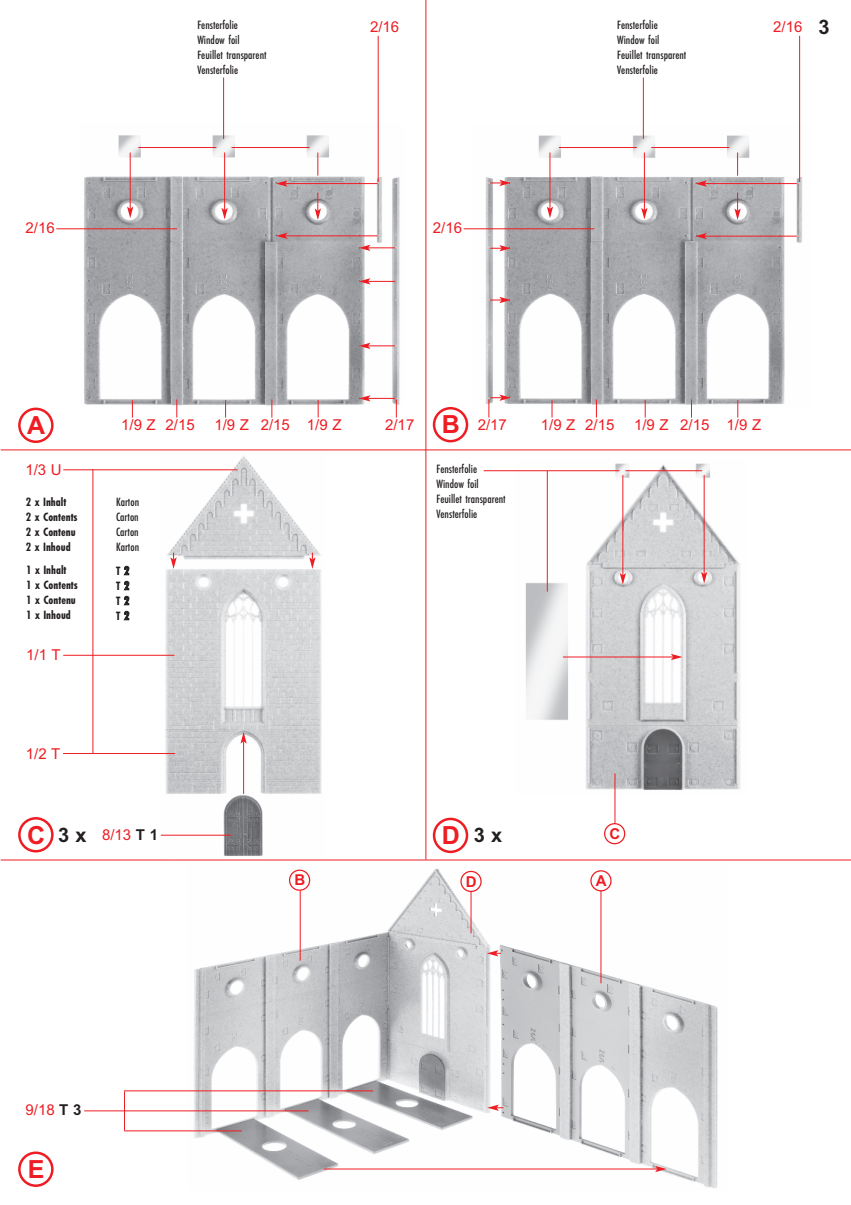
<style>
.page{position:relative;width:851px;height:1205px;background:#fff}
.page>*{position:absolute;margin:0;border:0;box-sizing:border-box;transform-origin:0 0}
.t1{font:700 25px "Arial";color:#ee1d23}
.t2{font:700 20px "Arial";color:#231f20}
.t3{font:15px "Arial";color:#ee1d23}
.t4{font:700 15px "Arial";color:#ee1d23}
.t5{font:12.5px/15px "Futura EF Medium Con";color:#231f20}
.t6{font:12.5px "Futura EF Bold Con";color:#231f20}
.s1{font-weight:700;color:#231f20}
</style>
<div class="page">
<img style="left:472px;top:126px;width:330px;height:282px">
<hr style="left:425px;top:0;width:1px;height:859px;background:#ee1d23">
<hr style="left:1px;top:450px;width:849px;height:1px;background:#ee1d23">
<hr style="left:1px;top:860px;width:849px;height:1px;background:#ee1d23">
<img style="left:81px;top:123px;width:319px;height:284px">
<img style="left:515px;top:463px;width:226px;height:333px">
<img style="left:160px;top:456px;width:162px;height:400px">
<img style="left:188px;top:868px;width:530px;height:320px">
<svg style="left:18px;top:408px;width:36px;height:35px"></svg>
<svg style="left:490px;top:180px;width:21px;height:6px"></svg>
<svg style="left:490px;top:245px;width:21px;height:6px"></svg>
<svg style="left:490px;top:297px;width:21px;height:6px"></svg>
<hr style="left:223px;top:78px;width:1px;height:61px;background:#ee1d23">
<hr style="left:378px;top:36px;width:1px;height:146px;background:#ee1d23">
<hr style="left:799px;top:36px;width:1px;height:146px;background:#ee1d23">
<svg style="left:225px;top:400px;width:1px;height:18px"></svg>
<svg style="left:132px;top:400px;width:1px;height:18px"></svg>
<svg style="left:318px;top:400px;width:1px;height:18px"></svg>
<svg style="left:488px;top:395px;width:23px;height:23px"></svg>
<svg style="left:176px;top:399px;width:1px;height:19px"></svg>
<svg style="left:271px;top:399px;width:1px;height:19px"></svg>
<svg style="left:359px;top:245px;width:36px;height:6px"></svg>
<svg style="left:359px;top:278px;width:36px;height:6px"></svg>
<svg style="left:359px;top:395px;width:38px;height:23px"></svg>
<svg style="left:359px;top:343px;width:36px;height:6px"></svg>
<hr style="left:285px;top:235px;width:92px;height:1px;background:#ee1d23">
<svg style="left:276px;top:233px;width:11px;height:6px"></svg>
<hr style="left:285px;top:183px;width:92px;height:1px;background:#ee1d23">
<svg style="left:276px;top:180px;width:11px;height:7px"></svg>
<hr style="left:224px;top:153px;width:1px;height:57px;background:#ee1d23">
<svg style="left:221px;top:208px;width:7px;height:11px"></svg>
<hr style="left:563px;top:657px;width:110px;height:1px;background:#ee1d23">
<svg style="left:670px;top:654px;width:12px;height:6px"></svg>
<hr style="left:622px;top:475px;width:1px;height:100px;background:#ee1d23">
<svg style="left:619px;top:573px;width:7px;height:11px"></svg>
<hr style="left:703px;top:475px;width:1px;height:99px;background:#ee1d23">
<svg style="left:701px;top:572px;width:6px;height:11px"></svg>
<svg style="left:170px;top:553px;width:7px;height:16px"></svg>
<hr style="left:243px;top:741px;width:1px;height:53px;background:#ee1d23">
<svg style="left:240px;top:732px;width:7px;height:11px"></svg>
<svg style="left:486px;top:950px;width:15px;height:6px"></svg>
<svg style="left:487px;top:1104px;width:16px;height:7px"></svg>
<hr style="left:324px;top:1168px;width:333px;height:1px;background:#ee1d23">
<svg style="left:655px;top:1166px;width:11px;height:6px"></svg>
<svg style="left:309px;top:553px;width:6px;height:16px"></svg>
<hr style="left:130px;top:153px;width:1px;height:56px;background:#ee1d23">
<svg style="left:127px;top:207px;width:6px;height:11px"></svg>
<svg style="left:314px;top:193px;width:7px;height:27px"></svg>
<svg style="left:317px;top:153px;width:1px;height:23px"></svg>
<hr style="left:138px;top:147px;width:78px;height:1px;background:#ee1d23">
<hr style="left:56px;top:228px;width:121px;height:1px;background:#ee1d23">
<hr style="left:483px;top:470px;width:136px;height:1px;background:#ee1d23">
<hr style="left:63px;top:655px;width:111px;height:1px;background:#ee1d23">
<hr style="left:614px;top:773px;width:1px;height:51px;background:#ee1d23">
<hr style="left:63px;top:753px;width:112px;height:1px;background:#ee1d23">
<hr style="left:161px;top:835px;width:70px;height:1px;background:#ee1d23">
<hr style="left:84px;top:1110px;width:224px;height:1px;background:#ee1d23">
<hr style="left:124px;top:1091px;width:1px;height:39px;background:#ee1d23">
<hr style="left:470px;top:891px;width:1px;height:42px;background:#ee1d23">
<hr style="left:300px;top:891px;width:1px;height:69px;background:#ee1d23">
<hr style="left:600px;top:891px;width:1px;height:92px;background:#ee1d23">
<hr style="left:124px;top:1090px;width:249px;height:1px;background:#ee1d23">
<hr style="left:124px;top:1130px;width:118px;height:1px;background:#ee1d23">
<hr style="left:63px;top:469px;width:174px;height:1px;background:#ee1d23">
<hr style="left:547px;top:471px;width:1px;height:121px;background:#ee1d23">
<hr style="left:625px;top:470px;width:77px;height:1px;background:#ee1d23">
<hr style="left:231px;top:147px;width:78px;height:1px;background:#ee1d23">
<hr style="left:643px;top:78px;width:1px;height:61px;background:#ee1d23">
<svg style="left:644px;top:400px;width:1px;height:18px"></svg>
<svg style="left:551px;top:400px;width:1px;height:18px"></svg>
<svg style="left:737px;top:400px;width:1px;height:18px"></svg>
<svg style="left:596px;top:399px;width:1px;height:19px"></svg>
<svg style="left:691px;top:399px;width:1px;height:19px"></svg>
<hr style="left:704px;top:183px;width:92px;height:1px;background:#ee1d23">
<svg style="left:695px;top:180px;width:11px;height:7px"></svg>
<hr style="left:704px;top:236px;width:92px;height:1px;background:#ee1d23">
<svg style="left:695px;top:233px;width:11px;height:6px"></svg>
<hr style="left:644px;top:153px;width:1px;height:57px;background:#ee1d23">
<svg style="left:641px;top:208px;width:6px;height:11px"></svg>
<hr style="left:549px;top:153px;width:1px;height:56px;background:#ee1d23">
<svg style="left:546px;top:207px;width:7px;height:11px"></svg>
<svg style="left:734px;top:193px;width:6px;height:27px"></svg>
<svg style="left:737px;top:153px;width:1px;height:23px"></svg>
<hr style="left:558px;top:147px;width:78px;height:1px;background:#ee1d23">
<hr style="left:463px;top:228px;width:131px;height:1px;background:#ee1d23">
<hr style="left:651px;top:147px;width:78px;height:1px;background:#ee1d23">
<svg style="left:432px;top:407px;width:36px;height:35px"></svg>
<svg style="left:18px;top:817px;width:36px;height:35px"></svg>
<svg style="left:432px;top:818px;width:36px;height:35px"></svg>
<svg style="left:18px;top:1151px;width:36px;height:36px"></svg>
<svg style="left:590px;top:870px;width:21px;height:21px"></svg>
<svg style="left:289px;top:869px;width:21px;height:22px"></svg>
<svg style="left:604px;top:823px;width:21px;height:21px"></svg>
<svg style="left:460px;top:871px;width:21px;height:21px"></svg>
<hr style="left:93px;top:469px;width:1px;height:284px;background:#ee1d23">
<p class="t3" style="left:25px;top:219px;width:31px">2/16</p>
<p class="t5" style="left:197px;top:18px;width:71px">Fensterfolie<br>Window foil<br>Feuillet transparent<br>Vensterfolie</p>
<p class="t3" style="left:370px;top:18px;width:31px">2/16</p>
<p class="t3" style="left:433px;top:219px;width:31px">2/16</p>
<p class="t5" style="left:617px;top:18px;width:71px">Fensterfolie<br>Window foil<br>Feuillet transparent<br>Vensterfolie</p>
<p class="t3" style="left:773px;top:18px;width:31px">2/16</p>
<h2 class="t2" style="left:818px;top:16px;width:13px">3</h2>
<h1 class="t1" style="left:27px;top:410px;width:20px">A</h1>
<h1 class="t1" style="left:441px;top:410px;width:20px">B</h1>
<p class="t3" style="left:121px;top:416px;width:36px">1/9 Z</p>
<p class="t3" style="left:307px;top:416px;width:36px">1/9 Z</p>
<p class="t3" style="left:165px;top:416px;width:31px">2/15</p>
<p class="t3" style="left:260px;top:416px;width:31px">2/15</p>
<p class="t3" style="left:385px;top:416px;width:31px">2/17</p>
<p class="t3" style="left:477px;top:416px;width:31px">2/17</p>
<p class="t3" style="left:214px;top:416px;width:36px">1/9 Z</p>
<p class="t3" style="left:25px;top:461px;width:38px">1/3 U</p>
<p class="t6" style="left:26px;top:497px;width:42px">2 x Inhalt</p>
<p class="t5" style="left:116px;top:495px;width:25px">Karton</p>
<p class="t6" style="left:26px;top:512px;width:53px">2 x Contents</p>
<p class="t5" style="left:116px;top:510px;width:24px">Carton</p>
<p class="t6" style="left:26px;top:527px;width:51px">2 x Contenu</p>
<p class="t5" style="left:116px;top:525px;width:24px">Carton</p>
<p class="t6" style="left:26px;top:542px;width:46px">2 x Inhoud</p>
<p class="t5" style="left:116px;top:540px;width:25px">Karton</p>
<p class="t6" style="left:26px;top:565px;width:42px">1 x Inhalt</p>
<p class="t6" style="left:116px;top:566px;width:15px">T 2</p>
<p class="t6" style="left:26px;top:580px;width:53px">1 x Contents</p>
<p class="t6" style="left:116px;top:581px;width:15px">T 2</p>
<p class="t6" style="left:26px;top:595px;width:51px">1 x Contenu</p>
<p class="t6" style="left:116px;top:596px;width:15px">T 2</p>
<p class="t6" style="left:26px;top:610px;width:46px">1 x Inhoud</p>
<p class="t6" style="left:116px;top:611px;width:15px">T 2</p>
<p class="t3" style="left:26px;top:646px;width:36px">1/1 T</p>
<p class="t3" style="left:26px;top:745px;width:36px">1/2 T</p>
<p class="t5" style="left:436px;top:462px;width:71px">Fensterfolie<br>Window foil<br>Feuillet transparent<br>Vensterfolie</p>
<h1 class="t1" style="left:27px;top:820px;width:20px">C</h1>
<h1 class="t1" style="left:441px;top:821px;width:20px">D</h1>
<h2 class="t2" style="left:58px;top:823px;width:30px">3 x</h2>
<h2 class="t2" style="left:473px;top:823px;width:30px">3 x</h2>
<p class="t3" style="left:102px;top:826px;width:57px">8/13 <span class="s1">T 1</span></p>
<p class="t3" style="left:540px;top:416px;width:75px">1/9 Z 2/15</p>
<p class="t3" style="left:680px;top:416px;width:82px">2/15 1/9 Z</p>
<p class="t3" style="left:634px;top:416px;width:36px">1/9 Z</p>
<p class="t4" style="left:609px;top:825px;width:12px">C</p>
<p class="t4" style="left:294px;top:871px;width:12px">B</p>
<p class="t4" style="left:595px;top:872px;width:12px">A</p>
<p class="t4" style="left:465px;top:873px;width:12px">D</p>
<p class="t3" style="left:26px;top:1101px;width:57px">9/18 <span class="s1">T 3</span></p>
<h1 class="t1" style="left:28px;top:1155px;width:18px">E</h1>
</div>
